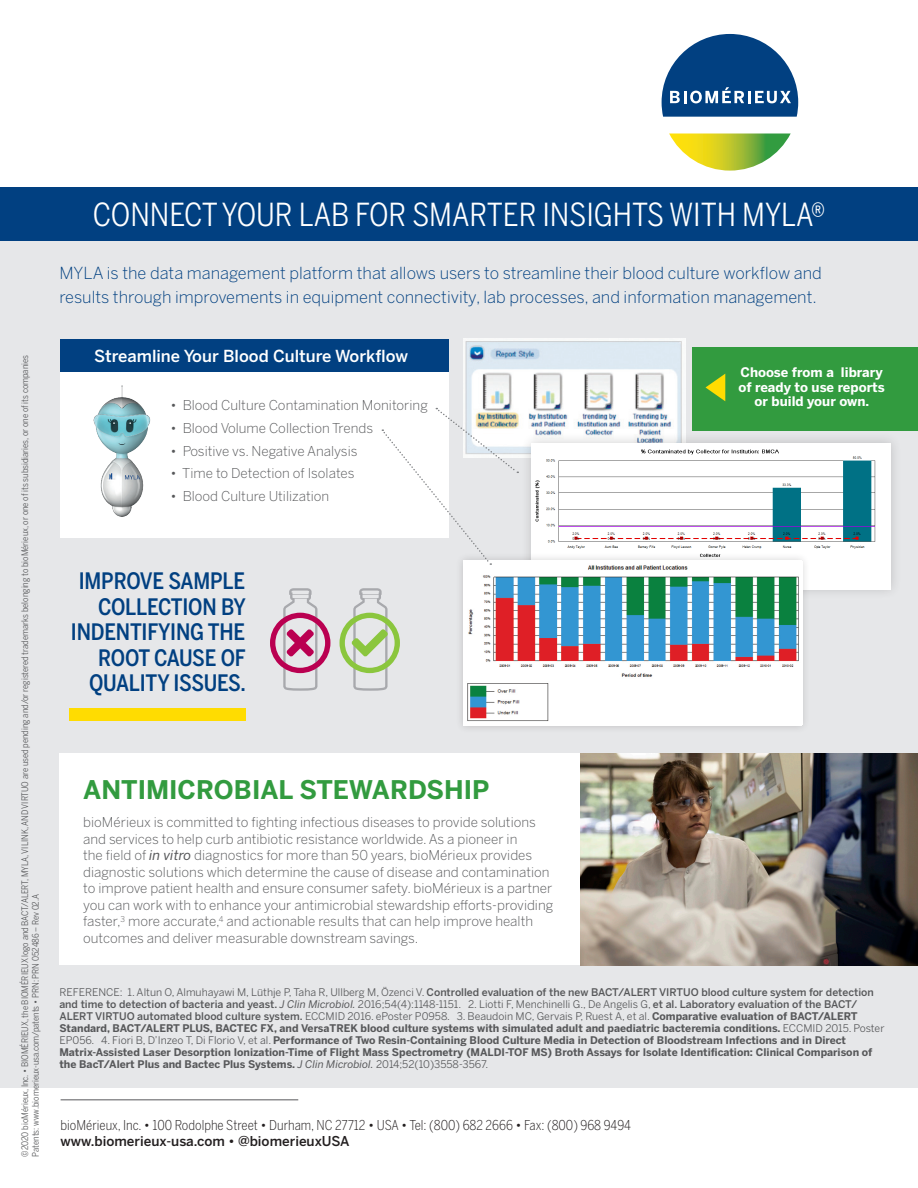
<style>
.page{position:relative;width:918px;height:1188px;background:#fff}
.page>*{position:absolute;margin:0;border:0;box-sizing:border-box;transform-origin:0 0}
.t1{font:31.5px "Benton Sans Condensed";color:#fff}
.t2{font:700 25.5px "Benton Sans";color:#329b3f}
.t3{font:500 22.5px/25.5px "Benton Sans Condensed";letter-spacing:-.01em;color:#014081;text-align:right}
.t4{font:300 16.5px/24px "Benton Sans";color:#014081}
.t5{font:500 16.5px "Benton Sans";color:#fff}
.t6{font:300 13.5px/16.5px "Benton Sans";color:#57585a}
.t7{font:300 13.5px/15.8px "Benton Sans Condensed";color:#231f20}
.t8{font:700 13.05px/14.4px "Benton Sans";color:#fff;text-align:center}
.t9{font:700 10.5px/12px "Benton Sans";color:#57585a}
.t10{font:9px/10.5px "Benton Sans Condensed";color:#57585a}
.s1{font-weight:400;font-style:italic}
.s2{font-weight:400}
.s3{font-weight:500}
.s4{font-family:"Benton Sans";font-weight:500}
</style>
<div class="page">
<div style="left:0;top:187px;width:918px;height:901px;background:#e6e7e9"></div>
<div style="left:59px;top:753px;width:523px;height:212px;background:#fff"></div>
<svg style="left:669px;top:134px;width:122px;height:37px"></svg>
<svg style="left:662px;top:34px;width:136px;height:83px"></svg>
<hr style="left:61px;top:1099px;width:237px;height:1px;background:#57585a">
<div style="left:0;top:187px;width:918px;height:54px;background:#014081"></div>
<div style="left:61px;top:368px;width:388px;height:170px;background:#fff"></div>
<div style="left:61px;top:340px;width:388px;height:32px;background:#014081"></div>
<img style="left:463px;top:338px;width:222px;height:119px">
<img style="left:580px;top:753px;width:338px;height:213px">
<div style="left:692px;top:347px;width:226px;height:83px;background:#329b3f"></div>
<div style="left:521px;top:432px;width:380px;height:168px;background:#231f20;opacity:.2"></div>
<img style="left:532px;top:443px;width:358px;height:146px">
<div style="left:455px;top:553px;width:355px;height:182px;background:#231f20;opacity:.2"></div>
<img style="left:463px;top:561px;width:339px;height:164px">
<svg style="left:382px;top:408px;width:136px;height:157px"></svg>
<div style="left:69px;top:708px;width:176px;height:13px;background:#ffdc01"></div>
<img style="left:93px;top:385px;width:58px;height:132px">
<svg style="left:340px;top:588px;width:60px;height:103px"></svg>
<svg style="left:270px;top:588px;width:60px;height:103px"></svg>
<svg style="left:706px;top:374px;width:19px;height:27px"></svg>
<p class="t10" style="left:20px;top:1157px;width:803px;rotate:-90deg">©2020 bioMérieux, Inc. • BIOMÉRIEUX, the BIOMÉRIEUX logo and BACT/ALERT, MYLA, VILINK, AND VIRTUO are used pending and/or registered trademarks belonging to bioMérieux, or one of its subsidiaries, or one of its companies<br>Patents: www.biomerieux-usa.com/patents • PRN: PRN 052486 – Rev 02.A</p>
<p class="t1" style="left:93px;top:196px;width:734px">CONNECT YOUR LAB FOR SMARTER INSIGHTS WITH MYLA®</p>
<p class="t4" style="left:59px;top:261px;width:764px">MYLA is the data management platform that allows users to streamline their blood culture workflow and results through improvements in equipment connectivity, lab processes, and information management.</p>
<p class="t5" style="left:94px;top:346px;width:315px">Streamline Your Blood Culture Workflow</p>
<p class="t6" style="left:171px;top:396px;width:259px">• Blood Culture Contamination Monitoring</p>
<p class="t6" style="left:171px;top:419px;width:204px">• Blood Volume Collection Trends</p>
<p class="t6" style="left:171px;top:442px;width:188px">• Positive vs. Negative Analysis</p>
<p class="t6" style="left:171px;top:465px;width:185px">• Time to Detection of Isolates</p>
<p class="t6" style="left:171px;top:488px;width:160px">• Blood Culture Utilization</p>
<p class="t3" style="left:71px;top:569px;width:177px">IMPROVE SAMPLE<br>COLLECTION BY<br>INDENTIFYING THE<br>ROOT CAUSE OF<br>QUALITY ISSUES.</p>
<p class="t2" style="left:83px;top:773px;width:408px">ANTIMICROBIAL STEWARDSHIP</p>
<p class="t6" style="left:83px;top:814px;width:472px">bioMérieux is committed to fighting infectious diseases to provide solutions and services to help curb antibiotic resistance worldwide. As a pioneer in<br>the field of <span class="s1">in vitro</span> diagnostics for more than 50 years, bioMérieux provides diagnostic solutions which determine the cause of disease and contamination to improve patient health and ensure consumer safety. bioMérieux is a partner you can work with to enhance your antimicrobial stewardship efforts-providing faster,<sup>3</sup> more accurate,<sup>4</sup> and actionable results that can help improve health outcomes and deliver measurable downstream savings.</p>
<p class="t8" style="left:739px;top:366px;width:148px">Choose from a library of ready to use reports or build your own.</p>
<p class="t9" style="left:59px;top:986px;width:827px"><span class="s2">REFERENCE: 1. Altun O, Almuhayawi M, Lüthje P, Taha R, Ullberg M, Özenci V.</span> <span class="s3">Controlled evaluation of the new BACT/ALERT VIRTUO blood culture system for detection and time to detection of bacteria and yeast.</span> <span class="s1">J Clin Microbiol.</span> <span class="s2">2016;54(4):1148-1151. 2. Liotti F, Menchinelli G., De Angelis G,</span> <span class="s3">et al. Laboratory evaluation of the BACT/ ALERT VIRTUO automated blood culture system.</span> <span class="s2">ECCMID 2016. ePoster P0958. 3. Beaudoin MC, Gervais P, Ruest A, et al.</span> Comparative evaluation of BACT/ALERT Standard, BACT/ALERT PLUS, BACTEC FX, and VersaTREK blood culture systems with simulated adult and paediatric bacteremia conditions. <span class="s2">ECCMID 2015. Poster EP056. 4. Fiori B, D’Inzeo T, Di Florio V, et al.</span> Performance of Two Resin-Containing Blood Culture Media in Detection of Bloodstream Infections and in Direct Matrix-Assisted Laser Desorption Ionization-Time of Flight Mass Spectrometry (MALDI-TOF MS) Broth Assays for Isolate Identification: Clinical Comparison of the BacT/Alert Plus and Bactec Plus Systems. <span class="s1">J Clin Microbiol.</span> <span class="s2">2014;52(10)3558-3567.</span></p>
<p class="t7" style="left:61px;top:1117px;width:572px">bioMérieux, Inc. • 100 Rodolphe Street • Durham, NC 27712 • USA • Tel: (800) 682 2666 • Fax: (800) 968 9494 <span class="s4">www.biomerieux-usa.com • @biomerieuxUSA</span></p>
</div>
